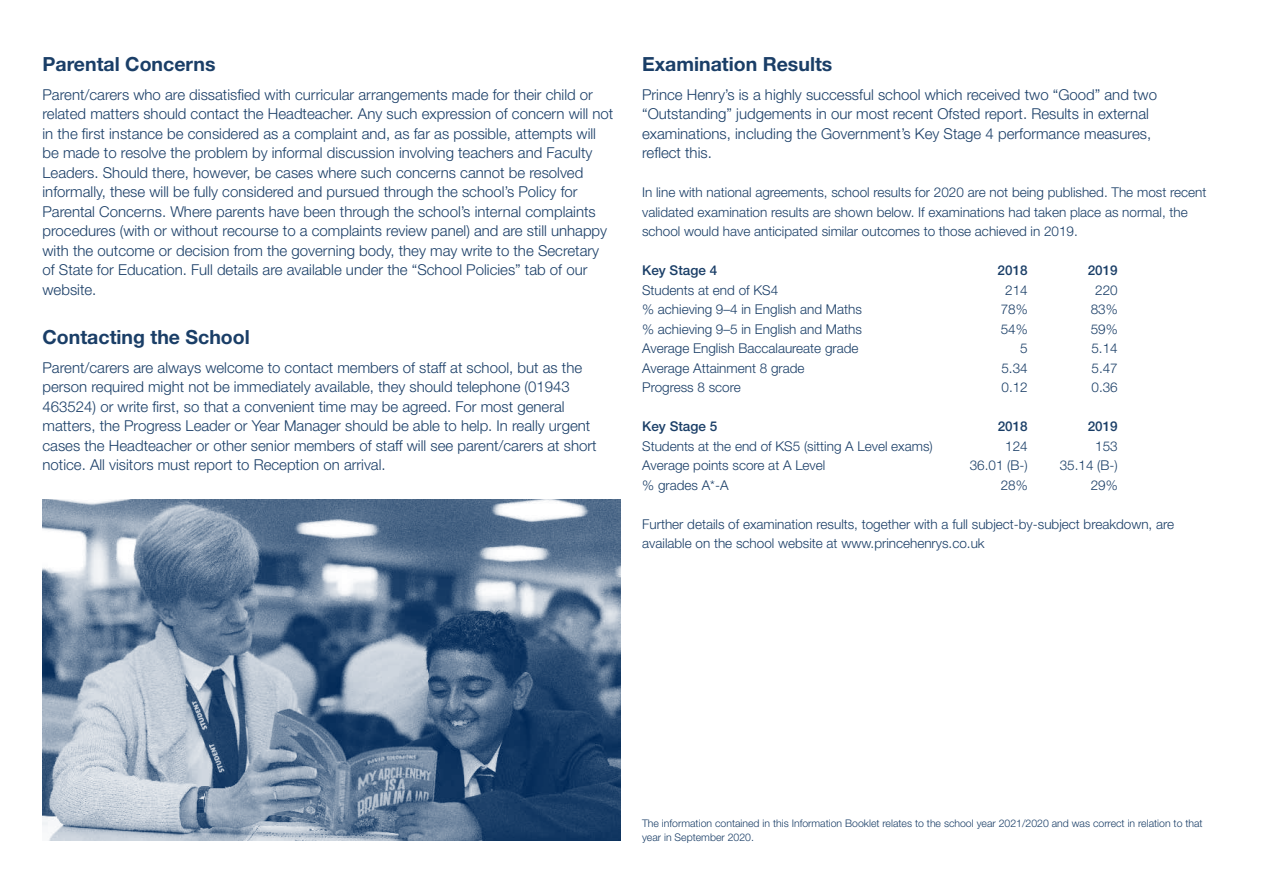
<style>
.page{position:relative;width:1263px;height:893px;background:#fff}
.page>*{position:absolute;margin:0;border:0;box-sizing:border-box;transform-origin:0 0}
.t1{font:700 19.5px "Helvetica Neue LT Std";color:#1a3e67}
.t2{font:300 15px/19.5px "Helvetica Neue LT Std";color:#1a3e67}
.t3{font:300 13.5px/19.5px "Helvetica Neue LT Std";color:#1a3e67}
.t4{font:500 13.5px "Helvetica Neue LT Std";color:#1a3e67}
.t5{font:300 10.5px/13.5px "Helvetica Neue LT Std";color:#1a3e67}
</style>
<div class="page">
<img style="left:43px;top:500px;width:578px;height:341px">
<h1 class="t1" style="left:43px;top:52px;width:174px">Parental Concerns</h1>
<p class="t2" style="left:43px;top:84px;width:572px">Parent/carers who are dissatisfied with curricular arrangements made for their child or related matters should contact the Headteacher. Any such expression of concern will not in the first instance be considered as a complaint and, as far as possible, attempts will be made to resolve the problem by informal discussion involving teachers and Faculty Leaders. Should there, however, be cases where such concerns cannot be resolved informally, these will be fully considered and pursued through the school’s Policy for Parental Concerns. Where parents have been through the school’s internal complaints procedures (with or without recourse to a complaints review panel) and are still unhappy with the outcome or decision from the governing body, they may write to the Secretary of State for Education. Full details are available under the “School Policies” tab of our website.</p>
<h1 class="t1" style="left:43px;top:325px;width:209px">Contacting the School</h1>
<p class="t2" style="left:43px;top:357px;width:556px">Parent/carers are always welcome to contact members of staff at school, but as the person required might not be immediately available, they should telephone (01943<br>463524) or write first, so that a convenient time may be agreed. For most general matters, the Progress Leader or Year Manager should be able to help. In really urgent cases the Headteacher or other senior members of staff will see parent/carers at short notice. All visitors must report to Reception on arrival.</p>
<h1 class="t1" style="left:642px;top:52px;width:192px">Examination Results</h1>
<p class="t2" style="left:642px;top:84px;width:516px">Prince Henry’s is a highly successful school which received two “Good” and two “Outstanding” judgements in our most recent Ofsted report. Results in external examinations, including the Government’s Key Stage 4 performance measures, reflect this.</p>
<p class="t3" style="left:642px;top:182px;width:566px">In line with national agreements, school results for 2020 are not being published. The most recent validated examination results are shown below. If examinations had taken place as normal, the school would have anticipated similar outcomes to those achieved in 2019.</p>
<p class="t4" style="left:642px;top:262px;width:77px">Key Stage 4</p>
<p class="t4" style="left:998px;top:262px;width:32px">2018</p>
<p class="t4" style="left:1088px;top:262px;width:32px">2019</p>
<p class="t3" style="left:642px;top:280px;width:138px">Students at end of KS4</p>
<p class="t3" style="left:1005px;top:280px;width:24px">214</p>
<p class="t3" style="left:1095px;top:280px;width:24px">220</p>
<p class="t3" style="left:642px;top:299px;width:221px">% achieving 9–4 in English and Maths</p>
<p class="t3" style="left:1001px;top:299px;width:29px">78%</p>
<p class="t3" style="left:1091px;top:299px;width:29px">83%</p>
<p class="t3" style="left:642px;top:319px;width:221px">% achieving 9–5 in English and Maths</p>
<p class="t3" style="left:1001px;top:319px;width:29px">54%</p>
<p class="t3" style="left:1091px;top:319px;width:29px">59%</p>
<p class="t3" style="left:642px;top:338px;width:218px">Average English Baccalaureate grade</p>
<p class="t3" style="left:1020px;top:338px;width:9px">5</p>
<p class="t3" style="left:1091px;top:338px;width:28px">5.14</p>
<p class="t3" style="left:642px;top:358px;width:164px">Average Attainment 8 grade</p>
<p class="t3" style="left:1001px;top:358px;width:28px">5.34</p>
<p class="t3" style="left:1091px;top:358px;width:28px">5.47</p>
<p class="t3" style="left:642px;top:377px;width:100px">Progress 8 score</p>
<p class="t3" style="left:1001px;top:377px;width:28px">0.12</p>
<p class="t3" style="left:1091px;top:377px;width:28px">0.36</p>
<p class="t4" style="left:642px;top:418px;width:77px">Key Stage 5</p>
<p class="t4" style="left:998px;top:418px;width:32px">2018</p>
<p class="t4" style="left:1088px;top:418px;width:32px">2019</p>
<p class="t3" style="left:642px;top:436px;width:292px">Students at the end of KS5 (sitting A Level exams)</p>
<p class="t3" style="left:1005px;top:436px;width:24px">124</p>
<p class="t3" style="left:1095px;top:436px;width:24px">153</p>
<p class="t3" style="left:642px;top:455px;width:185px">Average points score at A Level</p>
<p class="t3" style="left:970px;top:455px;width:60px">36.01 (B-)</p>
<p class="t3" style="left:1060px;top:455px;width:60px">35.14 (B-)</p>
<p class="t3" style="left:642px;top:475px;width:88px">% grades A*-A</p>
<p class="t3" style="left:1001px;top:475px;width:29px">28%</p>
<p class="t3" style="left:1091px;top:475px;width:29px">29%</p>
<p class="t3" style="left:642px;top:514px;width:533px">Further details of examination results, together with a full subject-by-subject breakdown, are available on the school website at www.princehenrys.co.uk</p>
<p class="t5" style="left:642px;top:817px;width:562px">The information contained in this Information Booklet relates to the school year 2021/2020 and was correct in relation to that year in September 2020.</p>
</div>
